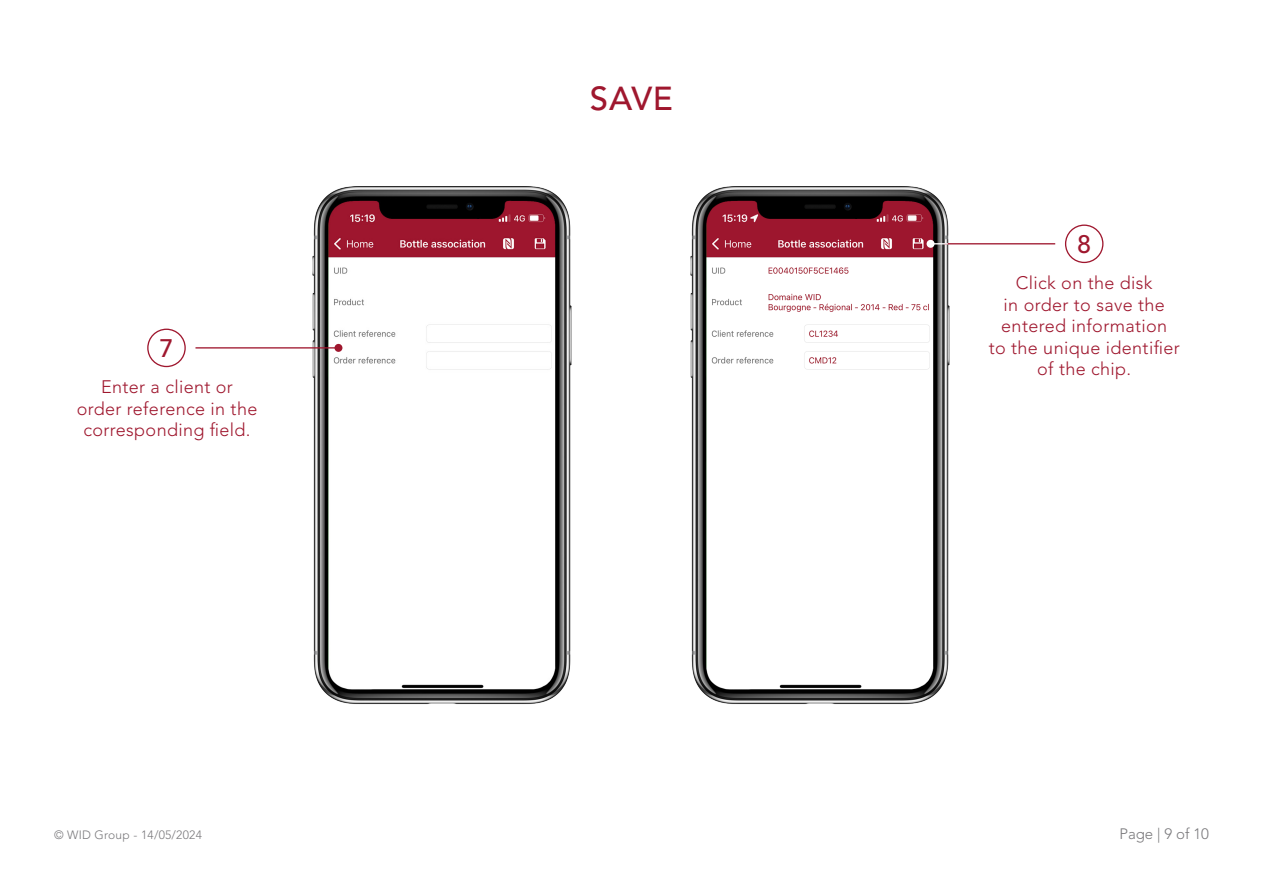
<style>
.page{position:relative;width:1263px;height:893px;background:#fff}
.page>*{position:absolute;margin:0;border:0;box-sizing:border-box;transform-origin:0 0}
.t1{font:500 33px "Avenir LT Std";color:#9f172e}
.t2{font:500 25.2px "Avenir LT Std";color:#9f172e}
.t3{font:300 18px/21.6px "Avenir LT Std";letter-spacing:.02em;color:#9f172e;text-align:center}
.t4{font:300 15px "Avenir LT Std";color:#79787b}
.t5{font:300 12px "Avenir LT Std";letter-spacing:.02em;color:#79787b}
</style>
<div class="page">
<div style="left:1065px;top:225px;width:38px;height:38px;border:1px solid #9f172e;border-radius:50%"></div>
<img style="left:690px;top:187px;width:261px;height:517px">
<img style="left:312px;top:187px;width:260px;height:517px">
<div style="left:147px;top:329px;width:39px;height:38px;border:1px solid #9f172e;border-radius:50%"></div>
<hr style="left:195px;top:347px;width:145px;height:2px;background:#9f172e">
<div style="left:334px;top:344px;width:8px;height:8px;background:#9f172e;border-radius:50%"></div>
<div style="left:926px;top:240px;width:8px;height:8px;background:#fff;border-radius:50%"></div>
<hr style="left:944px;top:243px;width:111px;height:1px;background:#9f172e">
<svg style="left:934px;top:243px;width:14px;height:1px"></svg>
<p class="t2" style="left:159px;top:334px;width:16px">7</p>
<p class="t3" style="left:77px;top:376px;width:182px">Enter a client or order reference in the corresponding field.</p>
<p class="t1" style="left:590px;top:79px;width:84px">SAVE</p>
<p class="t2" style="left:1077px;top:230px;width:16px">8</p>
<p class="t3" style="left:989px;top:272px;width:192px">Click on the disk<br>in order to save the entered information<br>to the unique identifier of the chip.</p>
<p class="t5" style="left:54px;top:828px;width:149px">© WID Group - 14/05/2024</p>
<p class="t4" style="left:1119px;top:825px;width:91px">Page | 9 of 10</p>
</div>
